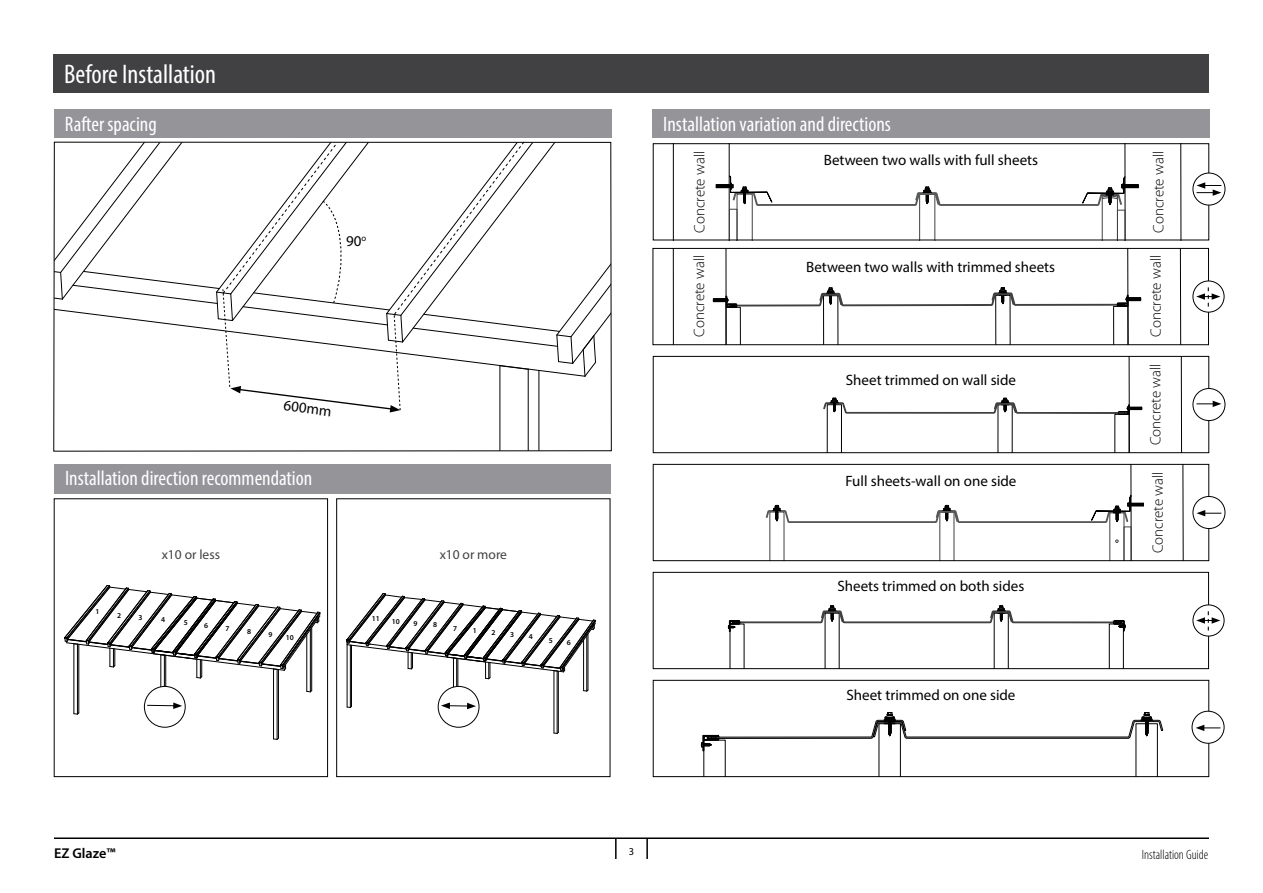
<style>
.page{position:relative;width:1263px;height:893px;background:#fff}
.page>*{position:absolute;margin:0;border:0;box-sizing:border-box;transform-origin:0 0}
.t1{font:condensed 27px "Myriad Pro";color:#fff}
.t2{font:condensed 21px "Myriad Pro";color:#fff}
.t3{font:15px "Myriad Pro";color:#000}
.t4{font:300 15px "Myriad Pro";color:#000}
.t5{font:600 14.25px "Myriad Pro";color:#000}
.t6{font:13.5px "Myriad Pro";color:#414042}
.t7{font:300 condensed 13.5px "Myriad Pro";color:#000}
.t8{font:10.5px "Myriad Pro";color:#000}
.t9{font:8.7px "Myriad Pro";color:#000}
.t10{font:600 7.5px "Myriad Pro";color:#000}
</style>
<div class="page">
<hr style="left:54px;top:837px;width:1155px;height:2px;background:#000">
<hr style="left:615px;top:839px;width:2px;height:20px;background:#000">
<hr style="left:646px;top:839px;width:2px;height:20px;background:#000">
<div style="left:54px;top:54px;width:1155px;height:38px;background:#414042"></div>
<div style="left:54px;top:110px;width:557px;height:28px;background:#949499"></div>
<div style="left:652px;top:110px;width:558px;height:28px;background:#949499"></div>
<div style="left:54px;top:464px;width:556px;height:30px;background:#949499"></div>
<svg style="left:673px;top:145px;width:508px;height:93px"></svg>
<div style="left:653px;top:143px;width:556px;height:97px;border:1px solid #000"></div>
<div style="left:1193px;top:173px;width:32px;height:32px;background:#fff;border-radius:50%"></div>
<div style="left:1193px;top:173px;width:32px;height:32px;border:1px solid #000;border-radius:50%"></div>
<svg style="left:1196px;top:182px;width:25px;height:14px"></svg>
<svg style="left:823px;top:358px;width:359px;height:93px"></svg>
<div style="left:653px;top:356px;width:556px;height:97px;border:1px solid #000"></div>
<div style="left:1193px;top:388px;width:32px;height:33px;background:#fff;border-radius:50%"></div>
<div style="left:1193px;top:388px;width:32px;height:33px;border:1px solid #000;border-radius:50%"></div>
<svg style="left:1196px;top:401px;width:25px;height:6px"></svg>
<svg style="left:673px;top:250px;width:508px;height:93px"></svg>
<div style="left:653px;top:248px;width:556px;height:97px;border:1px solid #000"></div>
<svg style="left:1193px;top:281px;width:31px;height:31px"></svg>
<div style="left:1193px;top:281px;width:31px;height:31px;border:1px solid #000;border-radius:50%"></div>
<svg style="left:1196px;top:287px;width:24px;height:20px"></svg>
<svg style="left:766px;top:466px;width:418px;height:93px"></svg>
<div style="left:653px;top:464px;width:556px;height:97px;border:1px solid #000"></div>
<div style="left:1193px;top:496px;width:32px;height:33px;background:#fff;border-radius:50%"></div>
<div style="left:1193px;top:496px;width:32px;height:33px;border:1px solid #000;border-radius:50%"></div>
<svg style="left:1196px;top:510px;width:25px;height:6px"></svg>
<svg style="left:728px;top:605px;width:398px;height:62px"></svg>
<div style="left:653px;top:572px;width:556px;height:97px;border:1px solid #000"></div>
<svg style="left:1193px;top:605px;width:31px;height:31px"></svg>
<div style="left:1193px;top:605px;width:31px;height:31px;border:1px solid #000;border-radius:50%"></div>
<svg style="left:1196px;top:611px;width:24px;height:19px"></svg>
<svg style="left:701px;top:712px;width:462px;height:63px"></svg>
<div style="left:653px;top:680px;width:556px;height:97px;border:1px solid #000"></div>
<div style="left:1192px;top:711px;width:32px;height:32px;background:#fff;border-radius:50%"></div>
<div style="left:1192px;top:711px;width:32px;height:32px;border:1px solid #000;border-radius:50%"></div>
<svg style="left:1196px;top:725px;width:24px;height:6px"></svg>
<svg style="left:53px;top:142px;width:559px;height:310px"></svg>
<svg style="left:54px;top:141px;width:557px;height:271px"></svg>
<hr style="left:458px;top:658px;width:1px;height:62px;background:#000">
<hr style="left:456px;top:658px;width:1px;height:63px;background:#000">
<hr style="left:453px;top:658px;width:1px;height:62px;background:#000">
<hr style="left:588px;top:634px;width:1px;height:56px;background:#000">
<hr style="left:586px;top:636px;width:1px;height:55px;background:#000">
<hr style="left:583px;top:640px;width:1px;height:51px;background:#000">
<hr style="left:558px;top:671px;width:1px;height:61px;background:#000">
<hr style="left:557px;top:671px;width:1px;height:62px;background:#000">
<hr style="left:554px;top:671px;width:1px;height:62px;background:#000">
<hr style="left:350px;top:645px;width:1px;height:62px;background:#000">
<hr style="left:351px;top:645px;width:1px;height:61px;background:#000">
<hr style="left:347px;top:645px;width:1px;height:62px;background:#000">
<svg style="left:346px;top:593px;width:250px;height:86px"></svg>
<div style="left:438px;top:686px;width:41px;height:41px;background:#fff;border-radius:50%"></div>
<div style="left:438px;top:686px;width:41px;height:41px;border:1px solid #000;border-radius:50%"></div>
<svg style="left:441px;top:702px;width:35px;height:7px"></svg>
<div style="left:336px;top:499px;width:274px;height:278px;border:1px solid #000"></div>
<hr style="left:165px;top:655px;width:1px;height:69px;background:#000">
<hr style="left:164px;top:655px;width:1px;height:70px;background:#000">
<hr style="left:161px;top:655px;width:1px;height:70px;background:#000">
<hr style="left:311px;top:628px;width:1px;height:63px;background:#000">
<hr style="left:310px;top:630px;width:1px;height:62px;background:#000">
<hr style="left:306px;top:635px;width:1px;height:56px;background:#000">
<hr style="left:278px;top:669px;width:1px;height:69px;background:#000">
<hr style="left:277px;top:669px;width:1px;height:70px;background:#000">
<hr style="left:273px;top:669px;width:1px;height:70px;background:#000">
<hr style="left:79px;top:644px;width:1px;height:69px;background:#000">
<hr style="left:77px;top:644px;width:1px;height:70px;background:#000">
<hr style="left:74px;top:644px;width:1px;height:70px;background:#000">
<svg style="left:64px;top:585px;width:257px;height:93px"></svg>
<div style="left:144px;top:686px;width:41px;height:41px;background:#fff;border-radius:50%"></div>
<div style="left:144px;top:686px;width:41px;height:41px;border:1px solid #000;border-radius:50%"></div>
<svg style="left:147px;top:702px;width:35px;height:7px"></svg>
<div style="left:54px;top:499px;width:274px;height:278px;border:1px solid #000"></div>
<h1 class="t1" style="left:64px;top:58px;width:153px">Before Installation</h1>
<h2 class="t2" style="left:65px;top:111px;width:93px">Rafter spacing</h2>
<h2 class="t2" style="left:663px;top:111px;width:229px">Installation variation and directions</h2>
<p class="t4" style="left:691px;top:233px;width:83px;rotate:-90deg">Concrete wall</p>
<p class="t3" style="left:824px;top:151px;width:216px">Between two walls with full sheets</p>
<p class="t4" style="left:1150px;top:233px;width:83px;rotate:-90deg">Concrete wall</p>
<p class="t3" style="left:346px;top:232px;width:17px">90</p>
<p class="t9" style="left:362px;top:233px;width:6px">o</p>
<p class="t4" style="left:691px;top:337px;width:83px;rotate:-90deg">Concrete wall</p>
<p class="t4" style="left:1148px;top:337px;width:83px;rotate:-90deg">Concrete wall</p>
<p class="t3" style="left:806px;top:258px;width:250px">Between two walls with trimmed sheets</p>
<p class="t3" style="left:285px;top:396px;width:50px;rotate:7deg">600mm</p>
<p class="t3" style="left:846px;top:370px;width:172px">Sheet trimmed on wall side</p>
<p class="t4" style="left:1147px;top:445px;width:83px;rotate:-90deg">Concrete wall</p>
<h2 class="t2" style="left:65px;top:466px;width:249px">Installation direction recommendation</h2>
<p class="t6" style="left:162px;top:546px;width:60px">x10 or less</p>
<p class="t6" style="left:440px;top:546px;width:69px">x10 or more</p>
<p class="t3" style="left:845px;top:472px;width:172px">Full sheets-wall on one side</p>
<p class="t4" style="left:1150px;top:553px;width:83px;rotate:-90deg">Concrete wall</p>
<p class="t3" style="left:837px;top:577px;width:188px">Sheets trimmed on both sides</p>
<p class="t10" style="left:96px;top:607px;width:6px">1</p>
<p class="t10" style="left:117px;top:610px;width:6px">2</p>
<p class="t10" style="left:139px;top:612px;width:6px">3</p>
<p class="t10" style="left:161px;top:615px;width:6px">4</p>
<p class="t10" style="left:184px;top:618px;width:6px">5</p>
<p class="t10" style="left:204px;top:620px;width:6px">6</p>
<p class="t10" style="left:226px;top:624px;width:6px">7</p>
<p class="t10" style="left:247px;top:627px;width:6px">8</p>
<p class="t10" style="left:268px;top:630px;width:6px">9</p>
<p class="t10" style="left:286px;top:633px;width:10px">10</p>
<p class="t10" style="left:372px;top:614px;width:10px">11</p>
<p class="t10" style="left:392px;top:616px;width:10px">10</p>
<p class="t10" style="left:413px;top:619px;width:6px">9</p>
<p class="t10" style="left:433px;top:620px;width:6px">8</p>
<p class="t10" style="left:453px;top:623px;width:6px">7</p>
<p class="t10" style="left:473px;top:626px;width:6px">1</p>
<p class="t10" style="left:491px;top:628px;width:6px">2</p>
<p class="t10" style="left:510px;top:630px;width:6px">3</p>
<p class="t10" style="left:529px;top:632px;width:6px">4</p>
<p class="t10" style="left:549px;top:635px;width:6px">5</p>
<p class="t10" style="left:567px;top:637px;width:6px">6</p>
<p class="t3" style="left:846px;top:686px;width:170px">Sheet trimmed on one side</p>
<p class="t5" style="left:54px;top:844px;width:63px">EZ Glaze™</p>
<p class="t8" style="left:629px;top:845px;width:7px">3</p>
<p class="t7" style="left:1142px;top:846px;width:68px">Installation Guide</p>
</div>
